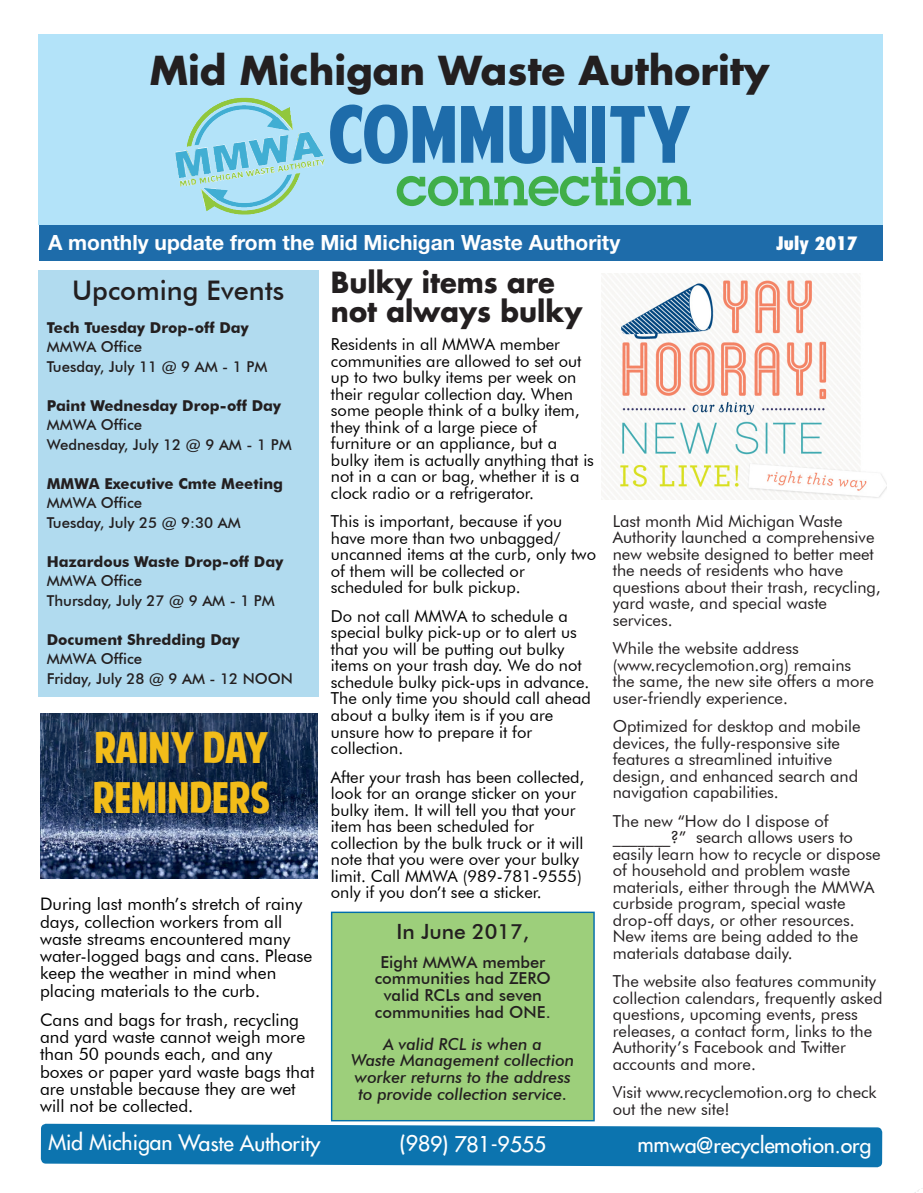
<style>
.page{position:relative;width:923px;height:1193px;background:#fff}
.page>*{position:absolute;margin:0;border:0;box-sizing:border-box;transform-origin:0 0}
.t1{font:78px "American Purpose";color:#1e6caa}
.t2{font:600 54px "Lubalin Graph";color:#40ae49}
.t3{font:42px/50.4px "American Purpose";color:#f2bc19}
.t4{font:700 39px "Futura LT";color:#231f20}
.t5{font:900 36.6px "Arial";color:#41aed3;scale:1.1 1}
.t6{font:700 28.5px/28.5px "Futura LT";color:#231f20;scale:.96 1}
.TOC_bullets{font:500 27px "Futura BT";color:#231f20}
.t7{font:21px "Futura 2";letter-spacing:-.005em;color:#fff}
.t8{font:700 21px "Helvetica Neue LT Std";color:#fff}
.t9{font:500 21px "Futura BT";color:#231f20}
.t10{font:800 condensed 18px "Futura";color:#fff}
.t11{font:17.25px/17.2px "Futura BT";color:#000}
.t12{font:16.5px/16.5px "Futura BT";color:#231f20}
.t13{font:16.5px/16.5px "Futura BT";color:#000}
.t14{font:italic 500 16.5px/16.8px "Futura BT";color:#231f20;text-align:center}
.t15{font:500 16.5px/16.8px "Futura BT";color:#231f20;text-align:center}
.TOC_bullets-2{font:500 15px/19.5px "Futura BT";color:#231f20}
.t16{font:700 7.95px "Kohinoor Devanagari";color:#91c73d;scale:1.12 1}
.s1{font-weight:700}
</style>
<div class="page">
<div style="left:38px;top:34px;width:844px;height:191px;background:#b3e3f9"></div>
<div style="left:39px;top:226px;width:843px;height:35px;background:#1e6caa"></div>
<div style="left:331px;top:912px;width:263px;height:208px;background:#9dcf7b"></div>
<div style="left:331px;top:911px;width:263px;height:210px;border:1px solid #006eab"></div>
<svg style="left:41px;top:1123px;width:738px;height:4px"></svg>
<div style="left:38px;top:270px;width:280px;height:427px;background:#b1dbef"></div>
<svg style="left:175px;top:98px;width:150px;height:109px"></svg>
<img style="left:601px;top:273px;width:285px;height:227px">
<img style="left:40px;top:1127px;width:882px;height:65px">
<img style="left:40px;top:713px;width:277px;height:165px">
<p class="t4" style="left:150px;top:44px;width:621px">Mid Michigan Waste Authority</p>
<p class="t1" style="left:328px;top:104px;width:364px">COMMUNITY</p>
<p class="t2" style="left:396px;top:151px;width:296px">connection</p>
<p class="t5" style="left:170px;top:140px;width:137px;rotate:-9deg">MMWA</p>
<p class="t16" style="left:179px;top:179px;width:133px;rotate:-9deg">MID MICHIGAN WASTE AUTHORITY</p>
<p class="t8" style="left:48px;top:229px;width:573px">A monthly update from the Mid Michigan Waste Authority</p>
<p class="t10" style="left:776px;top:231px;width:83px">July 2017</p>
<p class="TOC_bullets" style="left:72px;top:273px;width:214px">Upcoming Events</p>
<p class="TOC_bullets-2" style="left:47px;top:317px;width:222px"><span class="s1">Tech Tuesday Drop-off Day<br></span>MMWA Office<br>Tuesday, July 11 @ 9 AM - 1 PM</p>
<p class="TOC_bullets-2" style="left:47px;top:395px;width:246px"><span class="s1">Paint Wednesday Drop-off Day<br></span>MMWA Office<br>Wednesday, July 12 @ 9 AM - 1 PM</p>
<p class="TOC_bullets-2" style="left:47px;top:473px;width:238px"><span class="s1">MMWA Executive Cmte Meeting<br></span>MMWA Office<br>Tuesday, July 25 @ 9:30 AM</p>
<p class="TOC_bullets-2" style="left:47px;top:551px;width:238px"><span class="s1">Hazardous Waste Drop-off Day<br></span>MMWA Office<br>Thursday, July 27 @ 9 AM - 1 PM</p>
<p class="TOC_bullets-2" style="left:47px;top:629px;width:248px"><span class="s1">Document Shredding Day<br></span>MMWA Office<br>Friday, July 28 @ 9 AM - 12 NOON</p>
<p class="t3" style="left:93px;top:725px;width:178px">RAINY DAY<br>REMINDERS</p>
<p class="t11" style="left:40px;top:895px;width:274px">During last month’s stretch of rainy days, collection workers from all waste streams encountered many water-logged bags and cans. Please keep the weather in mind when placing materials to the curb.</p>
<p class="t11" style="left:40px;top:1011px;width:276px">Cans and bags for trash, recycling and yard waste cannot weigh more than 50 pounds each, and any boxes or paper yard waste bags that are unstable because they are wet will not be collected.</p>
<p class="t6" style="left:331px;top:268px;width:263px">Bulky items are not always bulky</p>
<p class="t13" style="left:331px;top:336px;width:264px">Residents in all MMWA member communities are allowed to set out up to two bulky items per week on their regular collection day. When some people think of a bulky item, they think of a large piece of furniture or an appliance, but a bulky item is actually anything that is not in a can or bag, whether it is a clock radio or a refrigerator.</p>
<p class="t13" style="left:331px;top:513px;width:233px">This is important, because if you have more than two unbagged/</p>
<p class="t13" style="left:331px;top:546px;width:267px">uncanned items at the curb, only two of them will be collected or scheduled for bulk pickup.</p>
<p class="t13" style="left:331px;top:607px;width:261px">Do not call MMWA to schedule a special bulky pick-up or to alert us that you will be putting out bulky items on your trash day. We do not schedule bulky pick-ups in advance.<br>The only time you should call ahead about a bulky item is if you are unsure how to prepare it for collection.</p>
<p class="t13" style="left:331px;top:768px;width:255px">After your trash has been collected, look for an orange sticker on your bulky item. It will tell you that your item has been scheduled for collection by the bulk truck or it will note that you were over your bulky limit. Call MMWA (989-781-9555) only if you don’t see a sticker.</p>
<p class="t9" style="left:396px;top:919px;width:134px">In June 2017,</p>
<p class="t15" style="left:375px;top:953px;width:178px">Eight MMWA member communities had ZERO valid RCLs and seven communities had ONE.</p>
<p class="t14" style="left:351px;top:1035px;width:224px">A valid RCL is when a<br>Waste Management collection worker returns to the address to provide collection service.</p>
<p class="t12" style="left:612px;top:512px;width:231px">Last month Mid Michigan Waste</p>
<p class="t12" style="left:612px;top:529px;width:269px">Authority launched a comprehensive new website designed to better meet the needs of residents who have questions about their trash, recycling, yard waste, and special waste services.</p>
<p class="t12" style="left:612px;top:640px;width:262px">While the website address (www.recyclemotion.org) remains the same, the new site offers a more user-friendly experience.</p>
<p class="t12" style="left:612px;top:718px;width:249px">Optimized for desktop and mobile devices, the fully-responsive site features a streamlined intuitive design, and enhanced search and navigation capabilities.</p>
<p class="t12" style="left:612px;top:812px;width:269px">The new “How do I dispose of _______?” search allows users to easily learn how to recycle or dispose of household and problem waste materials, either through the MMWA curbside program, special waste drop-off days, or other resources.<br>New items are being added to the materials database daily.</p>
<p class="t12" style="left:612px;top:973px;width:271px">The website also features community collection calendars, frequently asked questions, upcoming events, press releases, a contact form, links to the Authority’s Facebook and Twitter accounts and more.</p>
<p class="t12" style="left:612px;top:1084px;width:265px">Visit www.recyclemotion.org to check out the new site!</p>
<p class="t7" style="left:48px;top:1128px;width:273px">Mid Michigan Waste Authority</p>
<p class="t7" style="left:400px;top:1130px;width:148px">(989) 781-9555</p>
<p class="t7" style="left:637px;top:1131px;width:235px">mmwa@recyclemotion.org</p>
</div>
